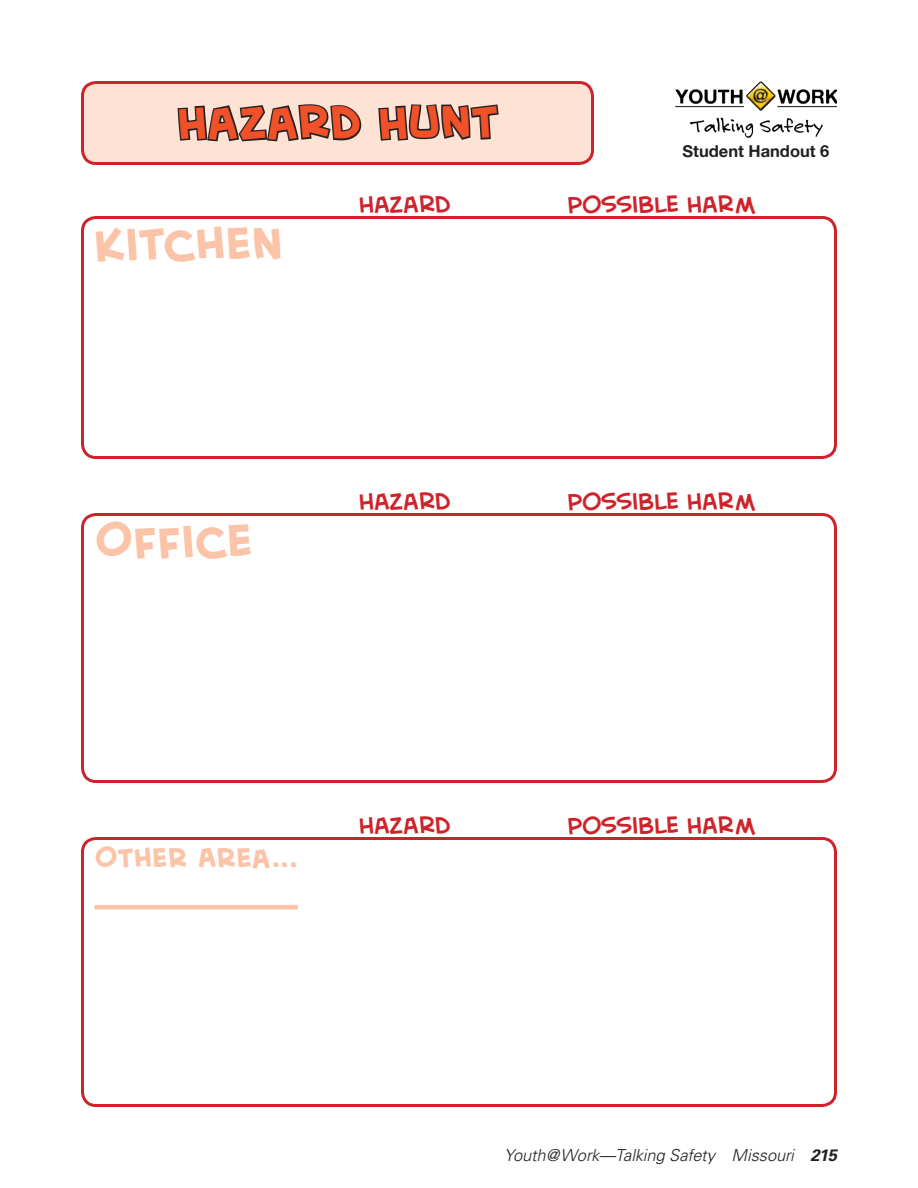
<style>
.page{position:relative;width:918px;height:1188px;background:#fff}
.page>*{position:absolute;margin:0;border:0;box-sizing:border-box;transform-origin:0 0}
.Handout_Hazard_Hunt{font:45px "Creative Block BB Bold";letter-spacing:.005em;color:#fbc3a7}
.Handout_Page_Header{font:45px "Creative Block BB Bold";color:#f05128}
.Handout_Header{font:27px "Creative Block BB";color:#cf232b}
.Handout_Hazard_Hunt-2{font:27px "Creative Block BB Bold";letter-spacing:.005em;color:#fbc3a7}
.t1{font:italic 300 16.5px "Univers";letter-spacing:-.005em;color:#231f20}
.t2{font:16.5px "Alte Haas Grotesk Bold";color:#231f20}
.s1{font-weight:700}
</style>
<div class="page">
<div style="left:82px;top:82px;width:510px;height:82px;background:#fee2d4;border-radius:14px"></div>
<svg style="left:177px;top:104px;width:185px;height:38px"></svg>
<svg style="left:378px;top:104px;width:121px;height:37px"></svg>
<div style="left:81px;top:81px;width:513px;height:84px;border:3px solid #cf232b;border-radius:14px"></div>
<div style="left:81px;top:216px;width:756px;height:243px;border:3px solid #cf232b;border-radius:14px"></div>
<div style="left:81px;top:513px;width:756px;height:270px;border:3px solid #cf232b;border-radius:14px"></div>
<div style="left:81px;top:837px;width:756px;height:270px;border:3px solid #cf232b;border-radius:14px"></div>
<hr style="left:94px;top:905px;width:204px;height:4px;background:#fbc3a7">
<img style="left:675px;top:81px;width:162px;height:57px">
<p class="Handout_Page_Header" style="left:177px;top:100px;width:322px">HAZARD HUNT</p>
<p class="t2" style="left:683px;top:140px;width:148px">Student Handout 6</p>
<p class="Handout_Hazard_Hunt" style="left:94px;top:222px;width:190px">KITCHEN</p>
<p class="Handout_Header" style="left:359px;top:192px;width:93px">HAZARD</p>
<p class="Handout_Header" style="left:568px;top:192px;width:189px">POSSIBLE HARM</p>
<p class="Handout_Hazard_Hunt" style="left:94px;top:519px;width:160px">OFFICE</p>
<p class="Handout_Header" style="left:359px;top:489px;width:93px">HAZARD</p>
<p class="Handout_Header" style="left:568px;top:489px;width:189px">POSSIBLE HARM</p>
<p class="Handout_Hazard_Hunt-2" style="left:94px;top:844px;width:205px">OTHER AREA...</p>
<p class="Handout_Header" style="left:359px;top:813px;width:93px">HAZARD</p>
<p class="Handout_Header" style="left:568px;top:813px;width:189px">POSSIBLE HARM</p>
<p class="t1" style="left:504px;top:1145px;width:334px">Youth@Work—Talking Safety Missouri <span class="s1">215</span></p>
</div>
